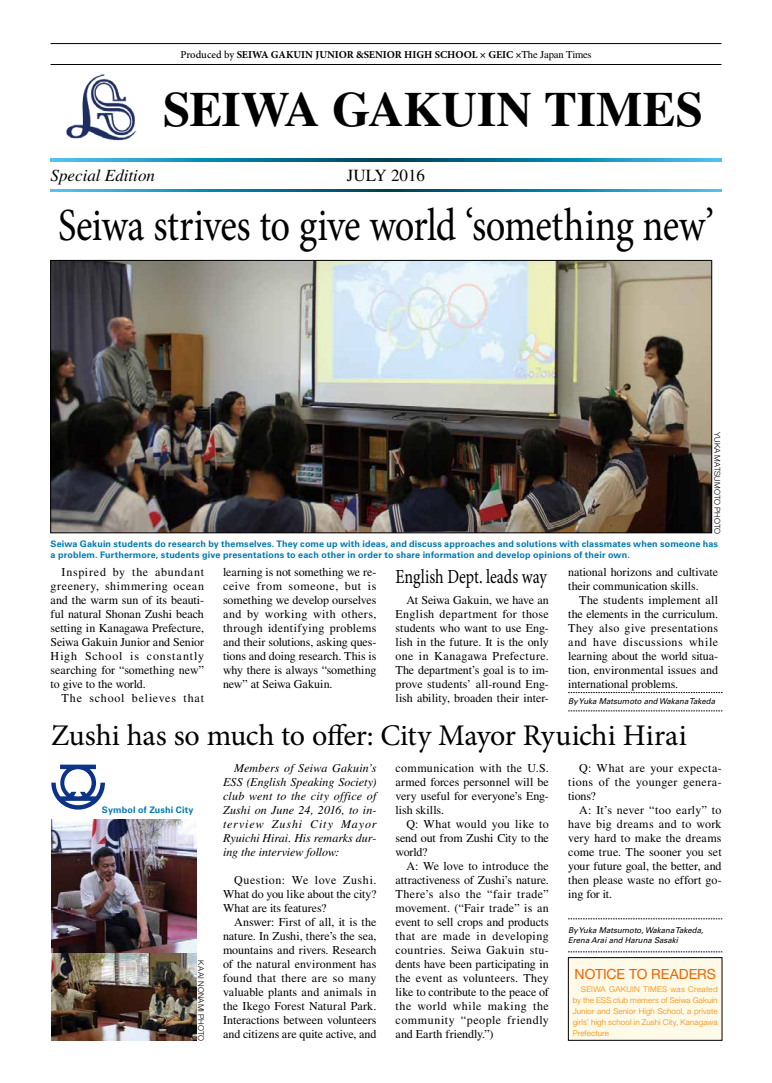
<style>
.page{position:relative;width:772px;height:1083px;background:#fff}
.page>*{position:absolute;margin:0;border:0;box-sizing:border-box;transform-origin:0 0}
.t1{font:700 49px "Times LT Std";color:#000}
.t2{font:46px "Minion Pro";letter-spacing:-.015em;color:#000;scale:.84 1}
.t3{font:30px "Minion Pro";letter-spacing:-.01em;color:#000}
.t4{font:20px "Minion Pro";letter-spacing:-.005em;color:#000;scale:.8 1}
.t5{font:italic 17px "Times LT Std";color:#000}
.t6{font:17px "Times LT Std";color:#000}
.t7{font:14px "Helvetica Neue LT Std";letter-spacing:-.005em;color:#ec6500}
.t8{font:12px/14px "Times LT Std";color:#000;text-align:justify}
.t9{font:italic 12px/14px "Times LT Std";letter-spacing:-.005em;color:#000;text-align:justify}
.t10{font:12px "Times LT Std";letter-spacing:.065em;color:#000}
.t11{font:700 10.6px "Minion Pro";color:#000}
.t12{font:700 9px/11px "Univers LT Std";letter-spacing:.02em;color:#007aae}
.t13{font:300 8px/11px "Helvetica Neue LT Std";letter-spacing:.01em;color:#f18900;text-align:justify}
.t14{font:italic 8px/10px "Univers LT Std";color:#000}
.t15{font:300 8px "Helvetica Neue LT Std";letter-spacing:.01em;color:#000}
.s1{font-weight:500}
.s2{font-family:"Times LT Std";font-weight:400}
</style>
<div class="page">
<hr style="left:51px;top:43px;width:670px;height:1px;background:#000">
<hr style="left:51px;top:64px;width:670px;height:1px;background:#000">
<svg style="left:51px;top:189px;width:670px;height:3px;background:#1583a8"></svg>
<svg style="left:51px;top:159px;width:670px;height:3px;background:#1583a8"></svg>
<img style="left:66px;top:74px;width:71px;height:67px">
<div style="left:568px;top:957px;width:153px;height:83px;background:#fff9e8"></div>
<div style="left:568px;top:957px;width:153px;height:83px;border:1px solid #000"></div>
<img style="left:53px;top:262px;width:656px;height:269px">
<div style="left:51px;top:260px;width:660px;height:273px;border:1px solid #000"></div>
<svg style="left:568px;top:918px;width:153px;height:1px"></svg>
<svg style="left:568px;top:951px;width:153px;height:1px"></svg>
<img style="left:51px;top:819px;width:145px;height:221px">
<svg style="left:51px;top:765px;width:54px;height:45px"></svg>
<svg style="left:568px;top:692px;width:154px;height:1px"></svg>
<svg style="left:568px;top:711px;width:154px;height:1px"></svg>
<p class="t11" style="left:180px;top:47px;width:412px"><span class="s1">Produced by</span> SEIWA GAKUIN JUNIOR &amp;SENIOR HIGH SCHOOL × GEIC ×<span class="s2">The Japan Times</span></p>
<h1 class="t1" style="left:163px;top:80px;width:541px">SEIWA GAKUIN TIMES</h1>
<h3 class="t5" style="left:51px;top:166px;width:106px">Special Edition</h3>
<h3 class="t6" style="left:346px;top:166px;width:80px">JULY 2016</h3>
<h2 class="t2" style="left:58px;top:195px;width:781px">Seiwa strives to give world ‘something new’</h2>
<p class="t15" style="left:721px;top:432px;width:103px;rotate:90deg">YUKA MATSUMOTO PHOTO</p>
<p class="t12" style="left:51px;top:538px;width:668px">Seiwa Gakuin students do research by themselves. They come up with ideas, and discuss approaches and solutions with classmates when someone has a problem. Furthermore, students give presentations to each other in order to share information and develop opinions of their own.</p>
<p class="t8" style="left:51px;top:564px;width:155px;text-indent:11px">Inspired by the abundant greenery, shimmering ocean and the warm sun of its beauti&shy;ful natural Shonan Zushi beach setting in Kanagawa Prefecture, Seiwa Gakuin Junior and Senior High School is constantly searching for “something new” to give to the world.</p>
<p class="t10" style="left:62px;top:691px;width:144px">The school believes that</p>
<p class="t8" style="left:223px;top:564px;width:155px">learning is not something we re&shy;ceive from someone, but is something we develop ourselves and by working with others, through identifying problems and their solutions, asking ques&shy;tions and doing research. This is why there is always “something new” at Seiwa Gakuin.</p>
<p class="t8" style="left:568px;top:565px;width:151px">national horizons and cultivate their communication skills.</p>
<p class="t8" style="left:568px;top:593px;width:151px;text-indent:11px">The students implement all the elements in the curriculum.<br>They also give presentations and have discussions while learning about the world situa&shy;tion, environmental issues and international problems.</p>
<h3 class="t3" style="left:51px;top:715px;width:636px">Zushi has so much to offer: City Mayor Ryuichi Hirai</h3>
<p class="t9" style="left:223px;top:761px;width:155px;text-indent:11px">Members of Seiwa Gakuin’s ESS (English Speaking Society) club went to the city office of Zushi on June 24, 2016, to in&shy;terview Zushi City Mayor Ryuichi Hirai. His remarks dur&shy;ing the interview follow:</p>
<p class="t8" style="left:223px;top:873px;width:155px;text-indent:11px">Question: We love Zushi.<br>What do you like about the city?<br>What are its features?</p>
<p class="t8" style="left:223px;top:915px;width:155px;text-indent:11px">Answer: First of all, it is the nature. In Zushi, there’s the sea, mountains and rivers. Research of the natural environment has found that there are so many valuable plants and animals in the Ikego Forest Natural Park.<br>Interactions between volunteers and citizens are quite active, and</p>
<h3 class="t4" style="left:395px;top:564px;width:190px">English Dept. leads way</h3>
<p class="t8" style="left:395px;top:593px;width:155px;text-indent:11px">At Seiwa Gakuin, we have an English department for those students who want to use Eng&shy;lish in the future. It is the only one in Kanagawa Prefecture.<br>The department’s goal is to im&shy;prove students’ all-round Eng&shy;lish ability, broaden their inter-</p>
<p class="t14" style="left:568px;top:696px;width:148px">By Yuka Matsumoto and Wakana Takeda</p>
<p class="t8" style="left:395px;top:761px;width:155px">communication with the U.S. armed forces personnel will be very useful for everyone’s Eng&shy;lish skills.</p>
<p class="t8" style="left:395px;top:817px;width:155px;text-indent:11px">Q: What would you like to send out from Zushi City to the world?</p>
<p class="t8" style="left:395px;top:859px;width:155px;text-indent:11px">A: We love to introduce the attractiveness of Zushi’s nature.<br>There’s also the “fair trade” movement. (“Fair trade” is an event to sell crops and products that are made in developing countries. Seiwa Gakuin stu&shy;dents have been participating in the event as volunteers. They like to contribute to the peace of the world while making the community “people friendly and Earth friendly.”)</p>
<p class="t8" style="left:568px;top:761px;width:155px;text-indent:11px">Q: What are your expecta&shy;tions of the younger genera&shy;tions?</p>
<p class="t8" style="left:568px;top:803px;width:155px;text-indent:11px">A: It’s never “too early” to have big dreams and to work very hard to make the dreams come true. The sooner you set your future goal, the better, and then please waste no effort go&shy;ing for it.</p>
<p class="t12" style="left:102px;top:805px;width:93px">Symbol of Zushi City</p>
<p class="t14" style="left:567px;top:926px;width:136px">By Yuka Matsumoto, Wakana Takeda,<br>Erena Arai and Haruna Sasaki</p>
<p class="t15" style="left:206px;top:960px;width:82px;rotate:90deg">KAAI NONAMI PHOTO</p>
<p class="t7" style="left:574px;top:966px;width:143px">NOTICE TO READERS</p>
<p class="t13" style="left:572px;top:984px;width:146px;text-indent:8px">SEIWA GAKUIN TIMES was Created by the ESS club memers of Seiwa Gakuin Junior and Senior High School, a private girls’ high school in Zushi City, Kanagawa Prefecture</p>
</div>
